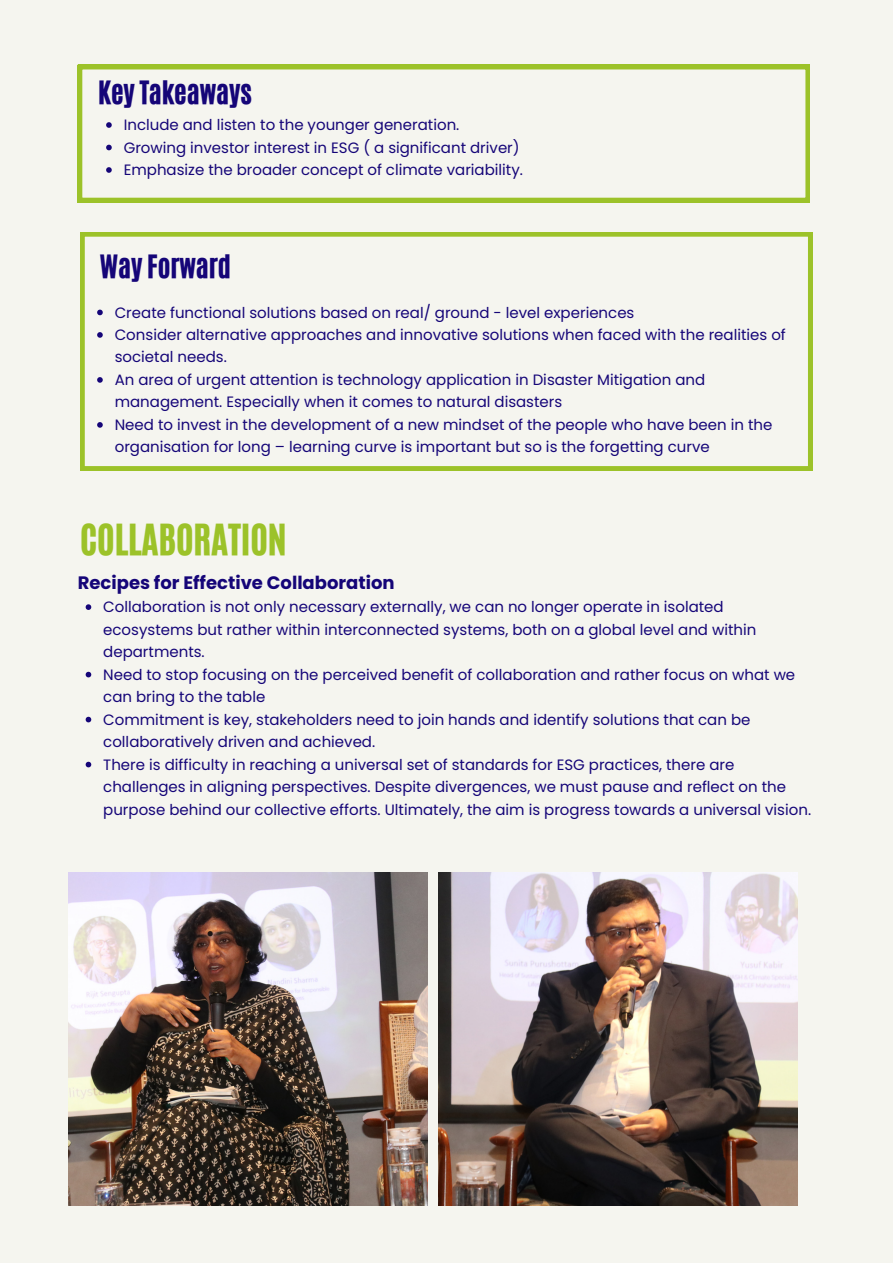
<style>
.page{position:relative;width:893px;height:1264px;background:#fff}
.page>*{position:absolute;margin:0;border:0;box-sizing:border-box;transform-origin:0 0}
.t1{font:36px "CA Generated";color:#9cc229}
.t2{font:27px "CA Generated";color:#150578}
.t3{font:700 18px "Poppins";color:#150578}
.t4{font:15px/22.5px "Poppins";color:#150578}
</style>
<div class="page">
<div style="left:0;top:0;width:892px;height:1262px;background:#f5f5ef"></div>
<svg style="left:80px;top:232px;width:732px;height:238px"></svg>
<svg style="left:97px;top:309px;width:6px;height:6px"></svg>
<svg style="left:97px;top:332px;width:6px;height:6px"></svg>
<svg style="left:97px;top:377px;width:6px;height:6px"></svg>
<svg style="left:97px;top:422px;width:6px;height:6px"></svg>
<svg style="left:86px;top:604px;width:5px;height:6px"></svg>
<svg style="left:86px;top:671px;width:5px;height:6px"></svg>
<svg style="left:86px;top:716px;width:5px;height:6px"></svg>
<svg style="left:86px;top:761px;width:5px;height:6px"></svg>
<img style="left:69px;top:872px;width:358px;height:333px">
<img style="left:439px;top:872px;width:358px;height:333px">
<svg style="left:78px;top:65px;width:731px;height:137px"></svg>
<svg style="left:106px;top:122px;width:6px;height:6px"></svg>
<svg style="left:106px;top:145px;width:6px;height:5px"></svg>
<svg style="left:106px;top:167px;width:6px;height:6px"></svg>
<p class="t2" style="left:98px;top:73px;width:155px">Key Takeaways</p>
<p class="t4" style="left:124px;top:114px;width:337px">Include and listen to the younger generation.</p>
<p class="t4" style="left:124px;top:136px;width:397px">Growing investor interest in ESG ( a significant driver)</p>
<p class="t4" style="left:124px;top:158px;width:401px">Emphasize the broader concept of climate variability.</p>
<p class="t2" style="left:100px;top:247px;width:133px">Way Forward</p>
<p class="t4" style="left:115px;top:301px;width:521px">Create functional solutions based on real/ ground - level experiences</p>
<p class="t4" style="left:115px;top:323px;width:672px">Consider alternative approaches and innovative solutions when faced with the realities of societal needs.</p>
<p class="t4" style="left:115px;top:368px;width:592px">An area of urgent attention is technology application in Disaster Mitigation and management. Especially when it comes to natural disasters</p>
<p class="t4" style="left:115px;top:413px;width:659px">Need to invest in the development of a new mindset of the people who have been in the organisation for long – learning curve is important but so is the forgetting curve</p>
<p class="t1" style="left:80px;top:513px;width:208px">COLLABORATION</p>
<p class="t3" style="left:78px;top:569px;width:318px">Recipes for Effective Collaboration</p>
<p class="t4" style="left:103px;top:595px;width:654px">Collaboration is not only necessary externally, we can no longer operate in isolated ecosystems but rather within interconnected systems, both on a global level and within departments.</p>
<p class="t4" style="left:103px;top:663px;width:693px">Need to stop focusing on the perceived benefit of collaboration and rather focus on what we can bring to the table</p>
<p class="t4" style="left:103px;top:708px;width:648px">Commitment is key, stakeholders need to join hands and identify solutions that can be collaboratively driven and achieved.</p>
<p class="t4" style="left:103px;top:753px;width:709px">There is difficulty in reaching a universal set of standards for ESG practices, there are challenges in aligning perspectives. Despite divergences, we must pause and reflect on the purpose behind our collective efforts. Ultimately, the aim is progress towards a universal vision.</p>
</div>
